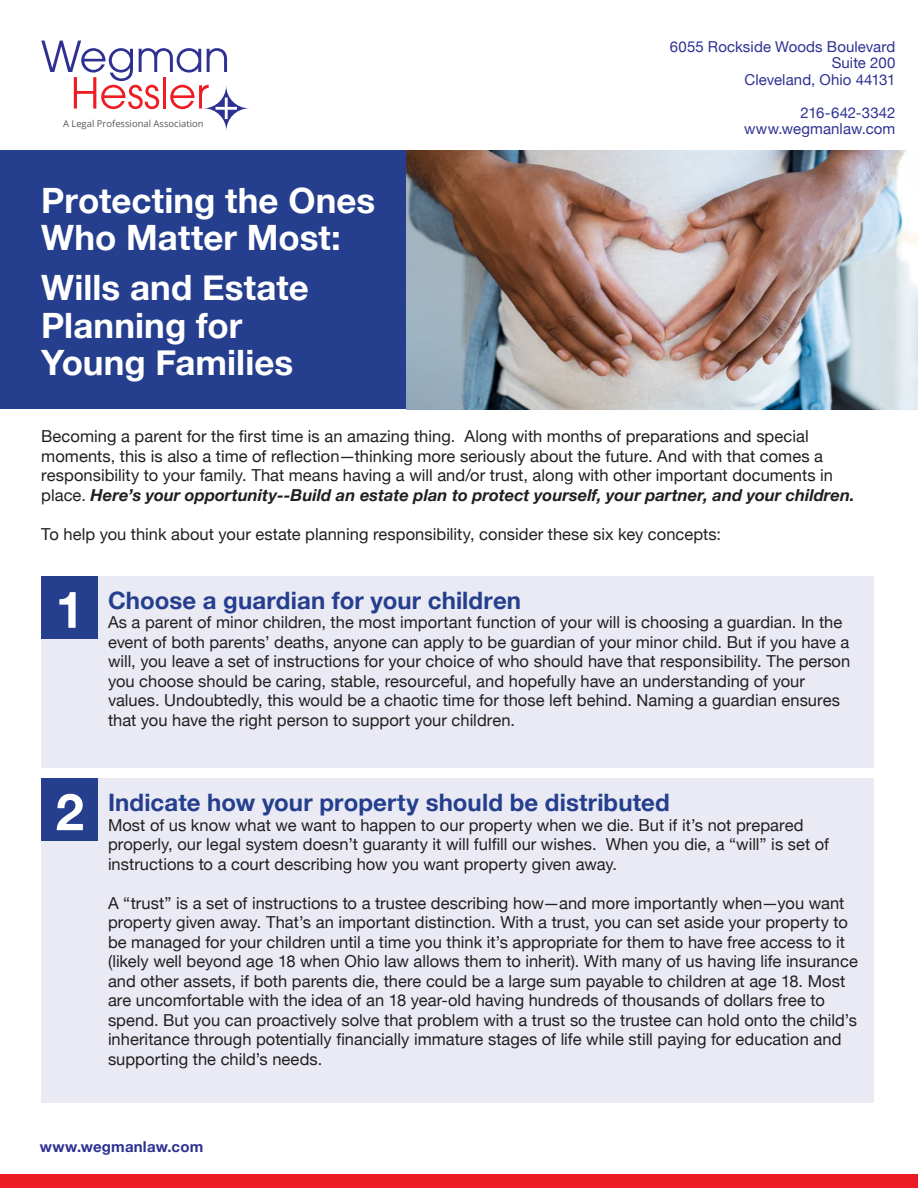
<style>
.page{position:relative;width:918px;height:1188px;background:#fff}
.page>*{position:absolute;margin:0;border:0;box-sizing:border-box;transform-origin:0 0}
.t1{font:700 51px "Helvetica Neue";color:#fff}
.t2{font:700 34.95px/37.7px "Helvetica Neue";color:#fff}
.t3{font:700 24px "Helvetica Neue";letter-spacing:.005em;color:#253f8e}
.t4{font:16.5px/19.5px "Helvetica Neue";color:#231f20}
.t5{font:15px "Helvetica Neue";letter-spacing:.005em;color:#2e3192}
.t6{font:700 15px "Helvetica Neue";letter-spacing:.015em;color:#2e3192}
.t7{font:9.45px "Open Sans";color:#57585a}
.s1{font-weight:700;font-style:italic}
</style>
<div class="page">
<div style="left:0;top:150px;width:407px;height:259px;background:#253f8e"></div>
<img style="left:407px;top:150px;width:511px;height:259px">
<div style="left:41px;top:576px;width:833px;height:192px;background:#e9eaf3"></div>
<div style="left:41px;top:779px;width:833px;height:324px;background:#e9eaf3"></div>
<div style="left:41px;top:576px;width:57px;height:63px;background:#253f8e"></div>
<div style="left:41px;top:779px;width:57px;height:62px;background:#253f8e"></div>
<div style="left:0;top:1174px;width:918px;height:14px;background:#ed1c24"></div>
<svg style="left:41px;top:41px;width:208px;height:90px"></svg>
<p class="t7" style="left:63px;top:117px;width:142px">A Legal Professional Association</p>
<p class="t2" style="left:41px;top:182px;width:336px">Protecting the Ones<br>Who Matter Most:</p>
<p class="t2" style="left:41px;top:270px;width:269px">Wills and Estate<br>Planning for</p>
<p class="t2" style="left:41px;top:345px;width:253px">Young Families</p>
<p class="t5" style="left:670px;top:36px;width:227px">6055 Rockside Woods Boulevard</p>
<p class="t5" style="left:832px;top:52px;width:65px">Suite 200</p>
<p class="t5" style="left:745px;top:69px;width:152px">Cleveland, Ohio 44131</p>
<p class="t5" style="left:801px;top:102px;width:96px">216-642-3342</p>
<p class="t5" style="left:744px;top:118px;width:153px">www.wegmanlaw.com</p>
<p class="t4" style="left:41px;top:427px;width:815px">Becoming a parent for the first time is an amazing thing. Along with months of preparations and special moments, this is also a time of reflection—thinking more seriously about the future. And with that comes a responsibility to your family. That means having a will and/or trust, along with other important documents in place. <span class="s1">Here’s your opportunity--Build an estate plan to protect yourself, your partner, and your children.</span></p>
<p class="t4" style="left:41px;top:525px;width:681px">To help you think about your estate planning responsibility, consider these six key concepts:</p>
<p class="t1" style="left:56px;top:570px;width:30px">1</p>
<p class="t3" style="left:108px;top:581px;width:415px">Choose a guardian for your children</p>
<p class="t4" style="left:108px;top:614px;width:744px">As a parent of minor children, the most important function of your will is choosing a guardian. In the event of both parents’ deaths, anyone can apply to be guardian of your minor child. But if you have a will, you leave a set of instructions for your choice of who should have that responsibility. The person you choose should be caring, stable, resourceful, and hopefully have an understanding of your values. Undoubtedly, this would be a chaotic time for those left behind. Naming a guardian ensures that you have the right person to support your children.</p>
<p class="t1" style="left:56px;top:772px;width:30px">2</p>
<p class="t3" style="left:108px;top:784px;width:563px">Indicate how your property should be distributed</p>
<p class="t4" style="left:108px;top:816px;width:723px">Most of us know what we want to happen to our property when we die. But if it’s not prepared properly, our legal system doesn’t guaranty it will fulfill our wishes. When you die, a “will” is set of instructions to a court describing how you want property given away.</p>
<p class="t4" style="left:108px;top:894px;width:751px">A “trust” is a set of instructions to a trustee describing how—and more importantly when—you want property given away. That’s an important distinction. With a trust, you can set aside your property to be managed for your children until a time you think it’s appropriate for them to have free access to it (likely well beyond age 18 when Ohio law allows them to inherit). With many of us having life insurance and other assets, if both parents die, there could be a large sum payable to children at age 18. Most are uncomfortable with the idea of an 18 year-old having hundreds of thousands of dollars free to spend. But you can proactively solve that problem with a trust so the trustee can hold onto the child’s inheritance through potentially financially immature stages of life while still paying for education and supporting the child’s needs.</p>
<p class="t6" style="left:40px;top:1135px;width:165px">www.wegmanlaw.com</p>
</div>
